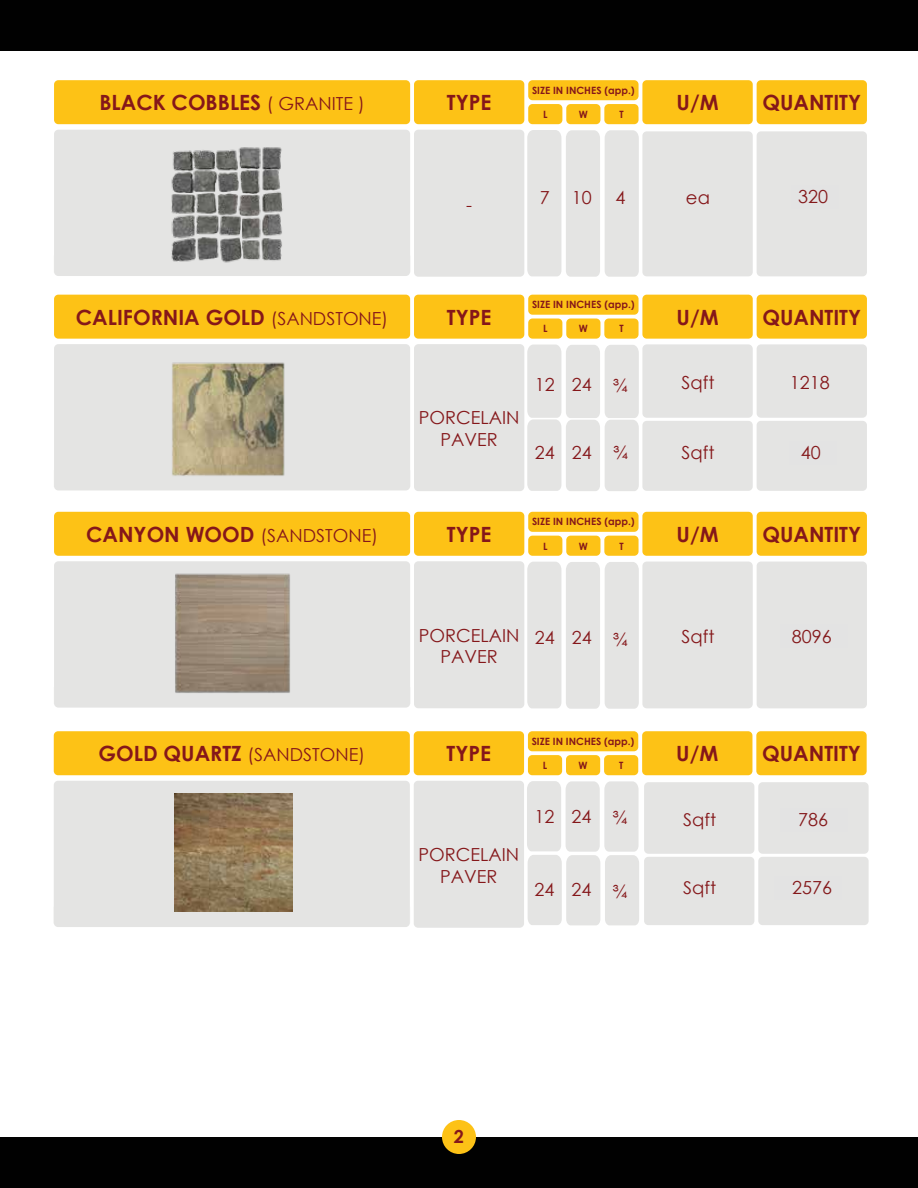
<style>
.page{position:relative;width:918px;height:1188px;background:#fff}
.page>*{position:absolute;margin:0;border:0;box-sizing:border-box;transform-origin:0 0}
.t1{font:700 21px "Century Gothic";color:#85171a}
.t2{font:18.75px "Century Gothic";color:#85171a;scale:.96 1}
.t3{font:18px/21.6px "Century Gothic";color:#85171a;text-align:center}
.t4{font:18px "Century Gothic";color:#84181a}
.t5{font:700 18px "Century Gothic";color:#85171a}
.t6{font:17.55px "Century Gothic";color:#85171a}
.t7{font:17.1px "Century Gothic";color:#85171a;scale:1.05 1}
.t8{font:700 10.05px "Century Gothic";color:#85171a}
.s1{font-weight:400;font-size:18px}
.s2{font-weight:700;font-size:21px}
</style>
<div class="page">
<div style="left:0;top:1137px;width:918px;height:51px;background:#010101"></div>
<div style="left:0;top:0;width:918px;height:51px;background:#010101"></div>
<div style="left:442px;top:1120px;width:34px;height:34px;background:#fdc216;border-radius:50%"></div>
<div style="left:54px;top:295px;width:356px;height:44px;background:#fdc216;border-radius:4px"></div>
<div style="left:414px;top:295px;width:110px;height:44px;background:#fdc216;border-radius:4px"></div>
<div style="left:528px;top:295px;width:111px;height:20px;background:#fdc216;border-radius:4px"></div>
<div style="left:642px;top:295px;width:111px;height:44px;background:#fdc216;border-radius:4px"></div>
<div style="left:757px;top:295px;width:110px;height:44px;background:#fdc216;border-radius:4px"></div>
<div style="left:414px;top:344px;width:110px;height:147px;background:#e4e4e3;border-radius:4px"></div>
<div style="left:757px;top:344px;width:110px;height:74px;background:#e4e4e3;border-radius:4px"></div>
<div style="left:528px;top:319px;width:34px;height:20px;background:#fdc216;border-radius:4px"></div>
<div style="left:604px;top:319px;width:35px;height:20px;background:#fdc216;border-radius:4px"></div>
<div style="left:566px;top:319px;width:34px;height:20px;background:#fdc216;border-radius:4px"></div>
<div style="left:54px;top:344px;width:356px;height:146px;background:#e4e4e3"></div>
<div style="left:642px;top:344px;width:111px;height:74px;background:#e4e4e3;border-radius:4px"></div>
<div style="left:757px;top:421px;width:110px;height:70px;background:#e4e4e3;border-radius:4px"></div>
<div style="left:642px;top:421px;width:111px;height:70px;background:#e4e4e3;border-radius:4px"></div>
<svg style="left:527px;top:345px;width:112px;height:146px;background:#e6e6e5"></svg>
<img style="left:127px;top:344px;width:201px;height:147px">
<div style="left:54px;top:80px;width:356px;height:44px;background:#fdc216;border-radius:4px"></div>
<div style="left:414px;top:80px;width:110px;height:44px;background:#fdc216;border-radius:4px"></div>
<div style="left:528px;top:80px;width:111px;height:20px;background:#fdc216;border-radius:4px"></div>
<div style="left:642px;top:80px;width:111px;height:44px;background:#fdc216;border-radius:4px"></div>
<div style="left:757px;top:80px;width:110px;height:44px;background:#fdc216;border-radius:4px"></div>
<div style="left:414px;top:130px;width:110px;height:147px;background:#e4e4e3;border-radius:4px"></div>
<div style="left:528px;top:104px;width:34px;height:20px;background:#fdc216;border-radius:4px"></div>
<div style="left:604px;top:104px;width:35px;height:20px;background:#fdc216;border-radius:4px"></div>
<div style="left:566px;top:104px;width:34px;height:20px;background:#fdc216;border-radius:4px"></div>
<div style="left:54px;top:130px;width:356px;height:146px;background:#e4e4e3"></div>
<div style="left:757px;top:131px;width:110px;height:145px;background:#e4e4e3;border-radius:4px"></div>
<div style="left:642px;top:131px;width:111px;height:145px;background:#e4e4e3;border-radius:4px"></div>
<svg style="left:527px;top:130px;width:112px;height:147px;background:#e6e6e5"></svg>
<div style="left:54px;top:512px;width:356px;height:44px;background:#fdc216;border-radius:4px"></div>
<div style="left:414px;top:512px;width:110px;height:44px;background:#fdc216;border-radius:4px"></div>
<div style="left:528px;top:512px;width:111px;height:20px;background:#fdc216;border-radius:4px"></div>
<div style="left:642px;top:512px;width:111px;height:44px;background:#fdc216;border-radius:4px"></div>
<div style="left:757px;top:512px;width:110px;height:44px;background:#fdc216;border-radius:4px"></div>
<div style="left:414px;top:561px;width:110px;height:147px;background:#e4e4e3;border-radius:4px"></div>
<div style="left:757px;top:562px;width:110px;height:146px;background:#e4e4e3;border-radius:4px"></div>
<div style="left:528px;top:536px;width:34px;height:20px;background:#fdc216;border-radius:4px"></div>
<div style="left:604px;top:536px;width:35px;height:20px;background:#fdc216;border-radius:4px"></div>
<div style="left:566px;top:536px;width:34px;height:20px;background:#fdc216;border-radius:4px"></div>
<div style="left:54px;top:561px;width:356px;height:147px;background:#e4e4e3"></div>
<div style="left:642px;top:562px;width:111px;height:146px;background:#e4e4e3;border-radius:4px"></div>
<svg style="left:527px;top:562px;width:112px;height:147px;background:#e6e6e5"></svg>
<img style="left:129px;top:555px;width:207px;height:153px">
<div style="left:54px;top:731px;width:356px;height:44px;background:#fdc216;border-radius:4px"></div>
<div style="left:414px;top:731px;width:110px;height:44px;background:#fdc216;border-radius:4px"></div>
<div style="left:528px;top:731px;width:110px;height:20px;background:#fdc216;border-radius:4px"></div>
<div style="left:642px;top:731px;width:110px;height:44px;background:#fdc216;border-radius:4px"></div>
<div style="left:756px;top:731px;width:111px;height:44px;background:#fdc216;border-radius:4px"></div>
<div style="left:414px;top:781px;width:110px;height:147px;background:#e4e4e3;border-radius:4px"></div>
<div style="left:528px;top:755px;width:34px;height:20px;background:#fdc216;border-radius:4px"></div>
<div style="left:604px;top:755px;width:34px;height:20px;background:#fdc216;border-radius:4px"></div>
<div style="left:566px;top:755px;width:34px;height:20px;background:#fdc216;border-radius:4px"></div>
<div style="left:54px;top:781px;width:356px;height:146px;background:#e4e4e3"></div>
<svg style="left:527px;top:781px;width:112px;height:144px;background:#e7e7e6"></svg>
<img style="left:175px;top:794px;width:117px;height:117px">
<div style="left:758px;top:782px;width:111px;height:72px;background:#e4e4e3;border-radius:4px"></div>
<div style="left:644px;top:782px;width:110px;height:72px;background:#e4e4e3;border-radius:4px"></div>
<div style="left:758px;top:857px;width:111px;height:68px;background:#e4e4e3;border-radius:4px"></div>
<div style="left:644px;top:857px;width:110px;height:68px;background:#e4e4e3;border-radius:4px"></div>
<img style="left:147px;top:141px;width:161px;height:130px">
<p class="t8" style="left:532px;top:82px;width:104px">SIZE IN INCHES (app.)</p>
<p class="t1" style="left:99px;top:87px;width:267px">BLACK COBBLES <span class="s1">( GRANITE )</span></p>
<p class="t1" style="left:677px;top:87px;width:43px">U/M</p>
<p class="t1" style="left:762px;top:87px;width:100px">QUANTITY</p>
<p class="t1" style="left:447px;top:87px;width:46px">TYPE</p>
<p class="t8" style="left:543px;top:107px;width:6px">L</p>
<p class="t8" style="left:579px;top:107px;width:11px">W</p>
<p class="t8" style="left:619px;top:107px;width:6px">T</p>
<p class="t7" style="left:466px;top:193px;width:7px">-</p>
<p class="t4" style="left:798px;top:184px;width:31px">320</p>
<p class="t3" style="left:540px;top:186px;width:53px">7 10</p>
<p class="t3" style="left:615px;top:186px;width:11px">4</p>
<p class="t3" style="left:686px;top:186px;width:25px">ea</p>
<p class="t3" style="left:795px;top:186px;width:31px">188</p>
<p class="t1" style="left:76px;top:301px;width:314px">CALIFORNIA GOLD <span class="s1">(SANDSTONE)</span></p>
<p class="t1" style="left:447px;top:301px;width:46px">TYPE</p>
<p class="t8" style="left:532px;top:297px;width:104px">SIZE IN INCHES (app.)</p>
<p class="t8" style="left:543px;top:321px;width:6px">L</p>
<p class="t8" style="left:579px;top:321px;width:11px">W</p>
<p class="t8" style="left:619px;top:321px;width:6px">T</p>
<p class="t1" style="left:677px;top:301px;width:43px">U/M</p>
<p class="t1" style="left:762px;top:301px;width:100px">QUANTITY</p>
<p class="t3" style="left:535px;top:373px;width:94px">12 24 ¾</p>
<p class="t3" style="left:681px;top:372px;width:34px">Sqft</p>
<p class="t3" style="left:790px;top:372px;width:41px">1218</p>
<p class="t2" style="left:534px;top:380px;width:61px">12 12</p>
<p class="t2" style="left:615px;top:380px;width:12px">1</p>
<p class="t3" style="left:419px;top:407px;width:102px">PORCELAIN<br>PAVER</p>
<p class="t3" style="left:535px;top:441px;width:95px">24 24 ¾</p>
<p class="t3" style="left:681px;top:441px;width:34px">Sqft</p>
<p class="t3" style="left:795px;top:441px;width:31px">188</p>
<p class="t4" style="left:801px;top:440px;width:21px">40</p>
<p class="t3" style="left:86px;top:524px;width:293px"><span class="s2">CANYON WOOD</span> (SANDSTONE)</p>
<p class="t1" style="left:447px;top:518px;width:46px">TYPE</p>
<p class="t8" style="left:532px;top:514px;width:104px">SIZE IN INCHES (app.)</p>
<p class="t8" style="left:543px;top:538px;width:6px">L</p>
<p class="t8" style="left:579px;top:538px;width:11px">W</p>
<p class="t8" style="left:619px;top:538px;width:6px">T</p>
<p class="t1" style="left:677px;top:518px;width:43px">U/M</p>
<p class="t1" style="left:762px;top:518px;width:100px">QUANTITY</p>
<p class="t3" style="left:419px;top:624px;width:102px">PORCELAIN<br>PAVER</p>
<p class="t3" style="left:535px;top:626px;width:94px">24 24 ¾</p>
<p class="t3" style="left:681px;top:625px;width:34px">Sqft</p>
<p class="t3" style="left:800px;top:625px;width:31px">132</p>
<p class="t4" style="left:792px;top:624px;width:41px">8096</p>
<p class="t3" style="left:99px;top:744px;width:268px"><span class="s2">GOLD QUARTZ</span> (SANDSTONE)</p>
<p class="t1" style="left:447px;top:738px;width:46px">TYPE</p>
<p class="t8" style="left:532px;top:733px;width:104px">SIZE IN INCHES (app.)</p>
<p class="t8" style="left:543px;top:758px;width:6px">L</p>
<p class="t8" style="left:579px;top:758px;width:11px">W</p>
<p class="t8" style="left:619px;top:758px;width:6px">T</p>
<p class="t1" style="left:676px;top:738px;width:43px">U/M</p>
<p class="t1" style="left:762px;top:738px;width:100px">QUANTITY</p>
<p class="t3" style="left:535px;top:805px;width:94px">12 24 ¾</p>
<p class="t2" style="left:534px;top:814px;width:61px">12 12</p>
<p class="t2" style="left:615px;top:814px;width:12px">1</p>
<p class="t4" style="left:798px;top:807px;width:31px">786</p>
<p class="t6" style="left:683px;top:807px;width:34px">Sqft</p>
<p class="t6" style="left:797px;top:807px;width:31px">792</p>
<p class="t3" style="left:419px;top:843px;width:102px">PORCELAIN<br>PAVER</p>
<p class="t3" style="left:535px;top:879px;width:94px">24 24 ¾</p>
<p class="t2" style="left:535px;top:887px;width:61px">12 12</p>
<p class="t2" style="left:615px;top:887px;width:12px">1</p>
<p class="t6" style="left:683px;top:875px;width:34px">Sqft</p>
<p class="t6" style="left:792px;top:875px;width:41px">2572</p>
<p class="t4" style="left:792px;top:875px;width:41px">2576</p>
<p class="t5" style="left:454px;top:1123px;width:12px">2</p>
</div>
